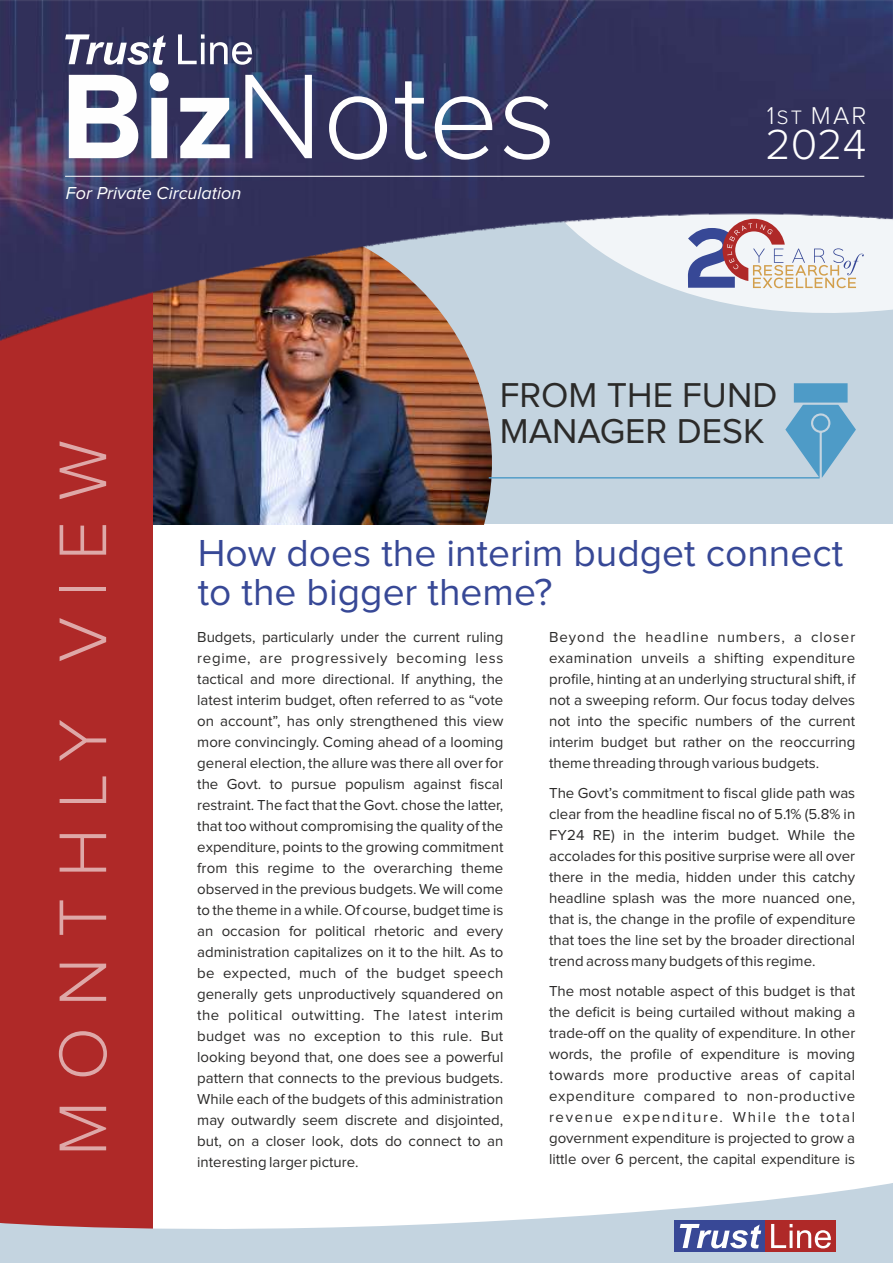
<style>
.page{position:relative;width:893px;height:1263px;background:#fff}
.page>*{position:absolute;margin:0;border:0;box-sizing:border-box;transform-origin:0 0}
.t1{font:300 124.95px "Proxima Nova";color:#fefefe}
.t2{font:300 69.75px "Proxima Nova";letter-spacing:.295em;color:rgb(254 254 254/.6)}
.t3{font:300 43.65px "Proxima Nova";color:#fefefe}
.t4{font:39px/39px "Proxima Nova";color:#374896}
.t5{font:35.7px/35.7px "Proxima Nova";color:#2b2a29}
.t6{font:300 25.2px "Proxima Nova";color:#fefefe}
.t7{font:italic 18px "Proxima Nova";color:#fefefe}
.t8{font:15px/21px "Proxima Nova";color:#2b2a29;text-align:justify}
.s1{font-weight:700}
.s2{font-size:20.25px}
</style>
<div class="page">
<div style="left:0;top:199px;width:893px;height:325px;background:#c4d4e0"></div>
<img style="left:152px;top:341px;width:340px;height:183px">
<svg style="left:785px;top:405px;width:71px;height:73px"></svg>
<div style="left:794px;top:383px;width:54px;height:20px;background:#4e9bc7"></div>
<div style="left:813px;top:415px;width:15px;height:16px;background:#4e9bc7;border-radius:50%"></div>
<hr style="left:489px;top:477px;width:331px;height:1px;background:#4e9bc7">
<div style="left:0;top:281px;width:152px;height:982px;background:#af2928"></div>
<svg style="left:0;top:1183px;width:893px;height:80px;fill:#c4d4e0"></svg>
<div style="left:675px;top:1220px;width:161px;height:31px;background:#384896"></div>
<div style="left:765px;top:1220px;width:71px;height:31px;background:#af2928"></div>
<svg style="left:680px;top:1224px;width:151px;height:24px"></svg>
<img style="left:0;top:0;width:893px;height:341px">
<svg style="left:65px;top:34px;width:187px;height:31px"></svg>
<hr style="left:65px;top:176px;width:799px;height:1px;background:#fefefe">
<svg style="left:688px;top:219px;width:176px;height:69px;background:#d0c4cb"></svg>
<h1 class="t1" style="left:61px;top:59px;width:497px"><span class="s1">Biz</span>Notes</h1>
<p class="t7" style="left:66px;top:184px;width:177px">For Private Circulation</p>
<h3 class="t6" style="left:767px;top:104px;width:101px">1<span class="s2">ST</span> MAR</h3>
<h3 class="t3" style="left:765px;top:125px;width:102px">2024</h3>
<h2 class="t2" style="left:51px;top:1156px;width:718px;rotate:-90deg">MONTHLY VIEW</h2>
<h3 class="t5" style="left:500px;top:379px;width:279px">FROM THE FUND<br>MANAGER DESK</h3>
<h3 class="t4" style="left:198px;top:535px;width:647px">How does the interim budget connect to the bigger theme?</h3>
<p class="t8" style="left:197px;top:627px;width:308px">Budgets, particularly under the current ruling regime, are progressively becoming less tactical and more directional. If anything, the latest interim budget, often referred to as “vote on account”, has only strengthened this view more convincingly. Coming ahead of a looming general election, the allure was there all over for the Govt. to pursue populism against fiscal restraint. The fact that the Govt. chose the latter, that too without compromising the quality of the expenditure, points to the growing commitment from this regime to the overarching theme observed in the previous budgets. We will come to the theme in a while. Of course, budget time is an occasion for political rhetoric and every administration capitalizes on it to the hilt. As to be expected, much of the budget speech generally gets unproductively squandered on the political outwitting. The latest interim budget was no exception to this rule. But looking beyond that, one does see a powerful pattern that connects to the previous budgets.<br>While each of the budgets of this administration may outwardly seem discrete and disjointed, but, on a closer look, dots do connect to an interesting larger picture.</p>
<p class="t8" style="left:549px;top:627px;width:308px">Beyond the headline numbers, a closer examination unveils a shifting expenditure profile, hinting at an underlying structural shift, if not a sweeping reform. Our focus today delves not into the specific numbers of the current interim budget but rather on the reoccurring theme threading through various budgets.</p>
<p class="t8" style="left:549px;top:783px;width:308px">The Govt’s commitment to fiscal glide path was clear from the headline fiscal no of 5.1% (5.8% in FY24 RE) in the interim budget. While the accolades for this positive surprise were all over there in the media, hidden under this catchy headline splash was the more nuanced one, that is, the change in the profile of expenditure that toes the line set by the broader directional trend across many budgets of this regime.</p>
<p class="t8" style="left:549px;top:981px;width:308px">The most notable aspect of this budget is that the deficit is being curtailed without making a trade-off on the quality of expenditure. In other words, the profile of expenditure is moving towards more productive areas of capital expenditure compared to non-productive revenue expenditure. While the total government expenditure is projected to grow a little over 6 percent, the capital expenditure is</p>
</div>
